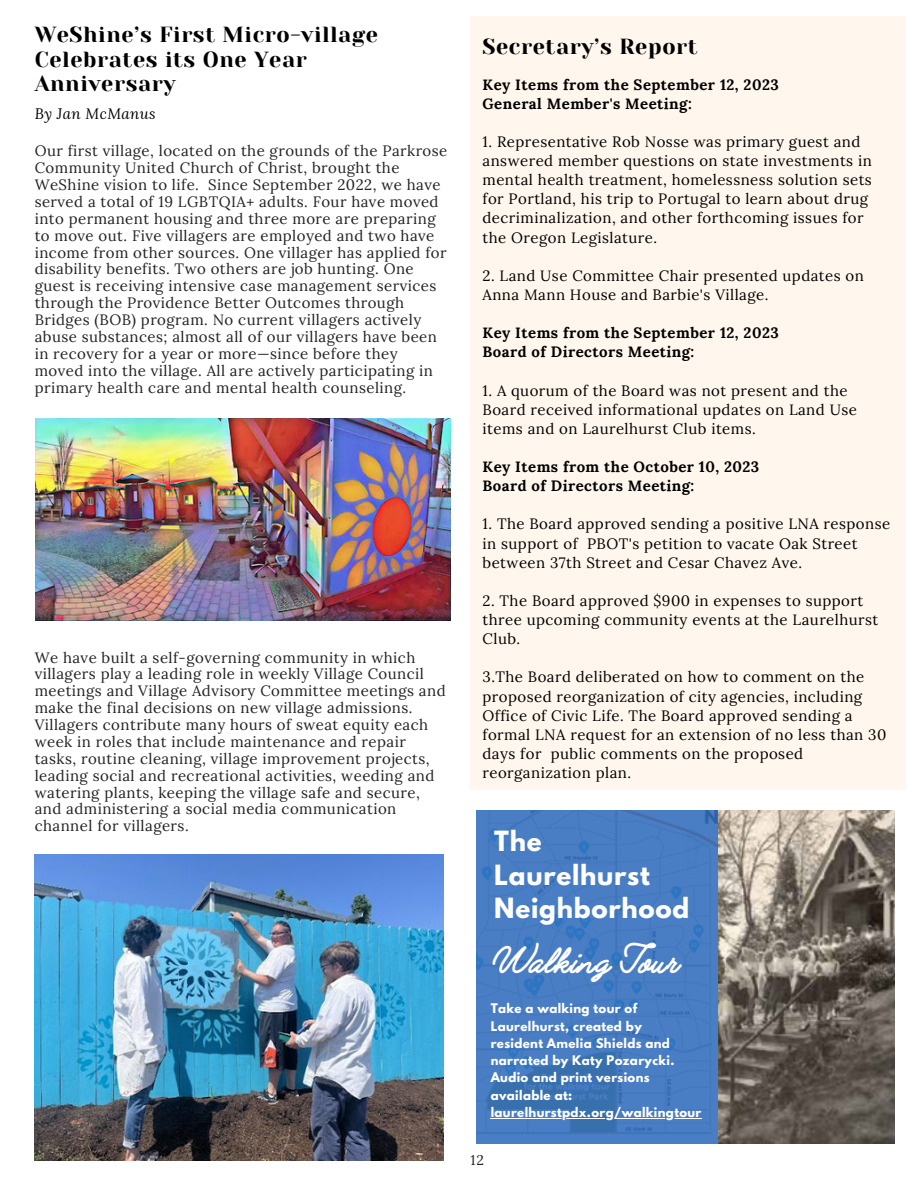
<style>
.page{position:relative;width:918px;height:1188px;background:#fff}
.page>*{position:absolute;margin:0;border:0;box-sizing:border-box;transform-origin:0 0}
.t1{font:700 42.6px "Jimmy Script";letter-spacing:.03em;color:#fff}
.t2{font:700 24.6px/33.6px "League Spartan";letter-spacing:.03em;color:#fff}
.t3{font:21.75px/24.8px "Yeseva One";letter-spacing:.03em;color:#000}
.t4{font:15px/16.8px "Lora";letter-spacing:.03em;color:#222}
.t5{font:15px/19.2px "Lora";letter-spacing:.03em;color:#000}
.t6{font:700 15px "Lora";letter-spacing:.03em;color:#000}
.t7{font:italic 15px "Lora";letter-spacing:.03em;color:#000}
.t8{font:13.95px "Lora";color:#222}
.t9{font:700 11.85px/17.2px "League Spartan";letter-spacing:.03em;color:#fff}
</style>
<div class="page">
<img style="left:35px;top:418px;width:415px;height:203px">
<img style="left:35px;top:854px;width:408px;height:306px">
<img style="left:718px;top:810px;width:177px;height:333px">
<svg style="left:476px;top:810px;width:242px;height:333px;background:#467bc1"></svg>
<hr style="left:491px;top:1118px;width:211px;height:1px;background:#fff">
<div style="left:470px;top:16px;width:435px;height:774px;background:#fff6ed"></div>
<p class="t3" style="left:35px;top:22px;width:345px">WeShine’s First Micro-village<br>Celebrates its One Year<br>Anniversary</p>
<p class="t7" style="left:35px;top:103px;width:123px">By Jan McManus</p>
<p class="t4" style="left:35px;top:142px;width:414px">Our first village, located on the grounds of the Parkrose Community United Church of Christ, brought the WeShine vision to life. Since September 2022, we have served a total of 19 LGBTQIA+ adults. Four have moved into permanent housing and three more are preparing to move out. Five villagers are employed and two have income from other sources. One villager has applied for disability benefits. Two others are job hunting. One guest is receiving intensive case management services through the Providence Better Outcomes through Bridges (BOB) program. No current villagers actively abuse substances; almost all of our villagers have been in recovery for a year or more—since before they moved into the village. All are actively participating in primary health care and mental health counseling.</p>
<p class="t4" style="left:35px;top:649px;width:412px">We have built a self-governing community in which villagers play a leading role in weekly Village Council meetings and Village Advisory Committee meetings and make the final decisions on new village admissions.</p>
<p class="t4" style="left:35px;top:716px;width:401px">Villagers contribute many hours of sweat equity each week in roles that include maintenance and repair tasks, routine cleaning, village improvement projects, leading social and recreational activities, weeding and watering plants, keeping the village safe and secure, and administering a social media communication channel for villagers.</p>
<p class="t3" style="left:483px;top:34px;width:217px">Secretary’s Report</p>
<p class="t6" style="left:483px;top:74px;width:298px">Key Items from the September 12, 2023</p>
<p class="t6" style="left:483px;top:94px;width:211px">General Member's Meeting:</p>
<p class="t5" style="left:483px;top:132px;width:391px">1. Representative Rob Nosse was primary guest and answered member questions on state investments in mental health treatment, homelessness solution sets for Portland, his trip to Portugal to learn about drug decriminalization, and other forthcoming issues for the Oregon Legislature.</p>
<p class="t5" style="left:483px;top:266px;width:383px">2. Land Use Committee Chair presented updates on<br>Anna Mann House and Barbie's Village.</p>
<p class="t6" style="left:483px;top:323px;width:298px">Key Items from the September 12, 2023</p>
<p class="t6" style="left:483px;top:342px;width:213px">Board of Directors Meeting:</p>
<p class="t5" style="left:483px;top:380px;width:376px">1. A quorum of the Board was not present and the<br>Board received informational updates on Land Use items and on Laurelhurst Club items.</p>
<p class="t6" style="left:483px;top:457px;width:278px">Key Items from the October 10, 2023</p>
<p class="t6" style="left:483px;top:476px;width:213px">Board of Directors Meeting:</p>
<p class="t5" style="left:483px;top:514px;width:409px">1. The Board approved sending a positive LNA response in support of PBOT's petition to vacate Oak Street between 37th Street and Cesar Chavez Ave.</p>
<p class="t5" style="left:483px;top:591px;width:397px">2. The Board approved $900 in expenses to support three upcoming community events at the Laurelhurst<br>Club.</p>
<p class="t5" style="left:483px;top:667px;width:405px">3.The Board deliberated on how to comment on the proposed reorganization of city agencies, including Office of Civic Life. The Board approved sending a formal LNA request for an extension of no less than 30 days for public comments on the proposed reorganization plan.</p>
<p class="t2" style="left:494px;top:827px;width:197px">The<br>Laurelhurst<br>Neighborhood</p>
<p class="t1" style="left:494px;top:933px;width:187px">Walking Tour</p>
<p class="t9" style="left:491px;top:1001px;width:153px">Take a walking tour of<br>Laurelhurst, created by</p>
<p class="t9" style="left:491px;top:1036px;width:185px">resident Amelia Shields and narrated by Katy Pozarycki.</p>
<p class="t9" style="left:491px;top:1071px;width:161px">Audio and print versions</p>
<p class="t9" style="left:491px;top:1088px;width:212px">available at: laurelhurstpdx.org/walkingtour</p>
<p class="t8" style="left:470px;top:1151px;width:15px">12</p>
</div>
